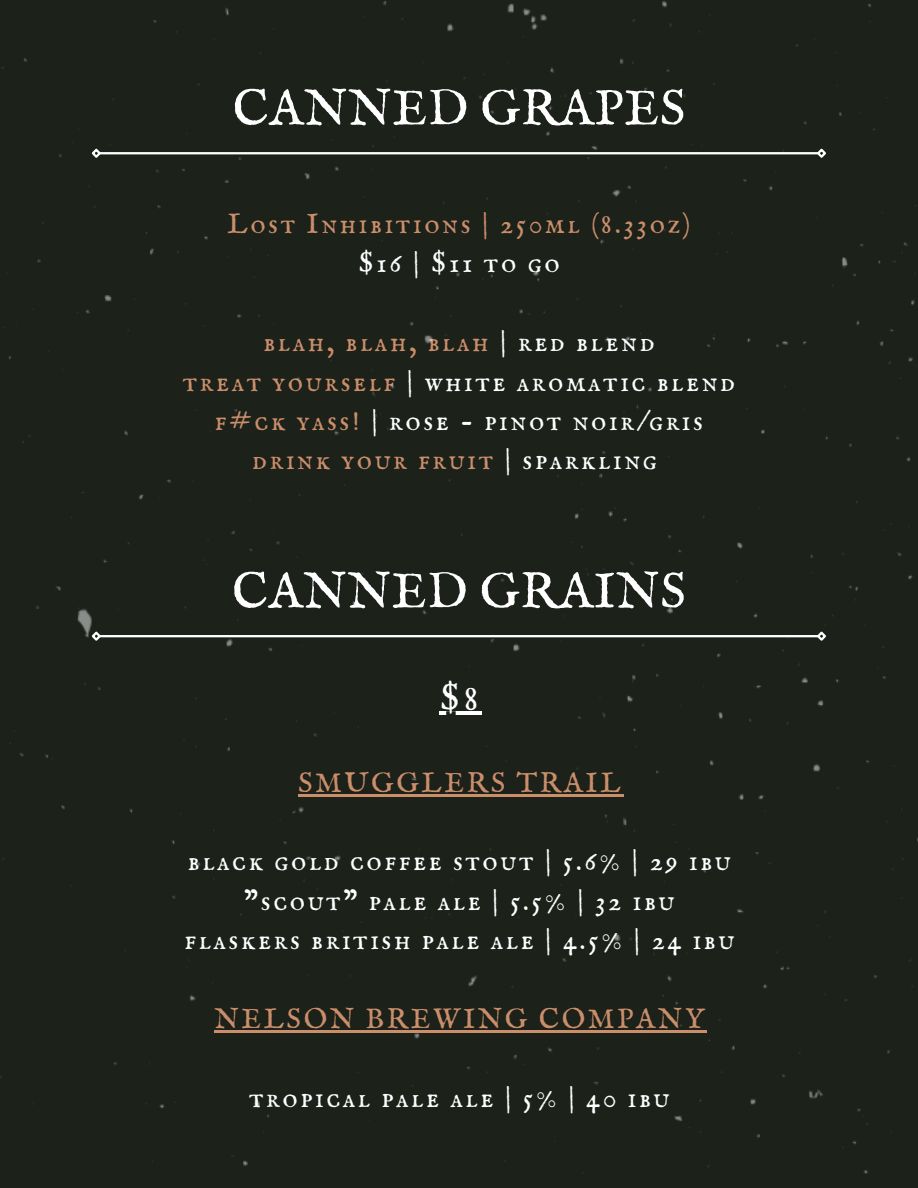
<style>
.page{position:relative;width:918px;height:1188px;background:#fff}
.page>*{position:absolute;margin:0;border:0;box-sizing:border-box;transform-origin:0 0}
.t1{font:50.7px "IM FELL English SC";letter-spacing:.01em;color:#fff}
.t2{font:37.5px "IM FELL English SC";color:#fff}
.t3{font:28.5px/39.3px "IM FELL English SC";letter-spacing:.09em;color:#fff;text-align:center}
.t4{font:28.5px "IM FELL English SC";letter-spacing:.09em;color:#cb8e6b}
.s1{color:#cb8e6b}
</style>
<div class="page">
<div style="left:0;top:1px;width:918px;height:1174px;background:#1c211a"></div>
<h1 class="t1" style="left:233px;top:79px;width:455px">CANNED GRAPES</h1>
<p class="t4" style="left:228px;top:207px;width:464px">Lost Inhibitions | 250ml (8.33oz)</p>
<p class="t3" style="left:358px;top:245px;width:203px">$16 | $11 to go</p>
<p class="t3" style="left:183px;top:324px;width:554px"><span class="s1">blah, blah, blah</span> | red blend<br><span class="s1">treat yourself</span> | white aromatic blend <span class="s1">f#ck yass!</span> | rose - pinot noir/gris <span class="s1">drink your fruit</span> | sparkling</p>
<h1 class="t1" style="left:232px;top:562px;width:456px">CANNED GRAINS</h1>
<h2 class="t2" style="left:440px;top:676px;width:40px">$8</h2>
<p class="t4" style="left:298px;top:766px;width:324px">SMUGGLERS TRAIL</p>
<p class="t3" style="left:184px;top:843px;width:552px">black gold coffee stout | 5.6% | 29 ibu "scout" pale ale | 5.5% | 32 ibu flaskers british pale ale | 4.5% | 24 ibu</p>
<p class="t4" style="left:214px;top:1002px;width:491px">NELSON BREWING COMPANY</p>
<p class="t3" style="left:249px;top:1079px;width:422px">tropical pale ale | 5% | 40 ibu</p>
</div>
